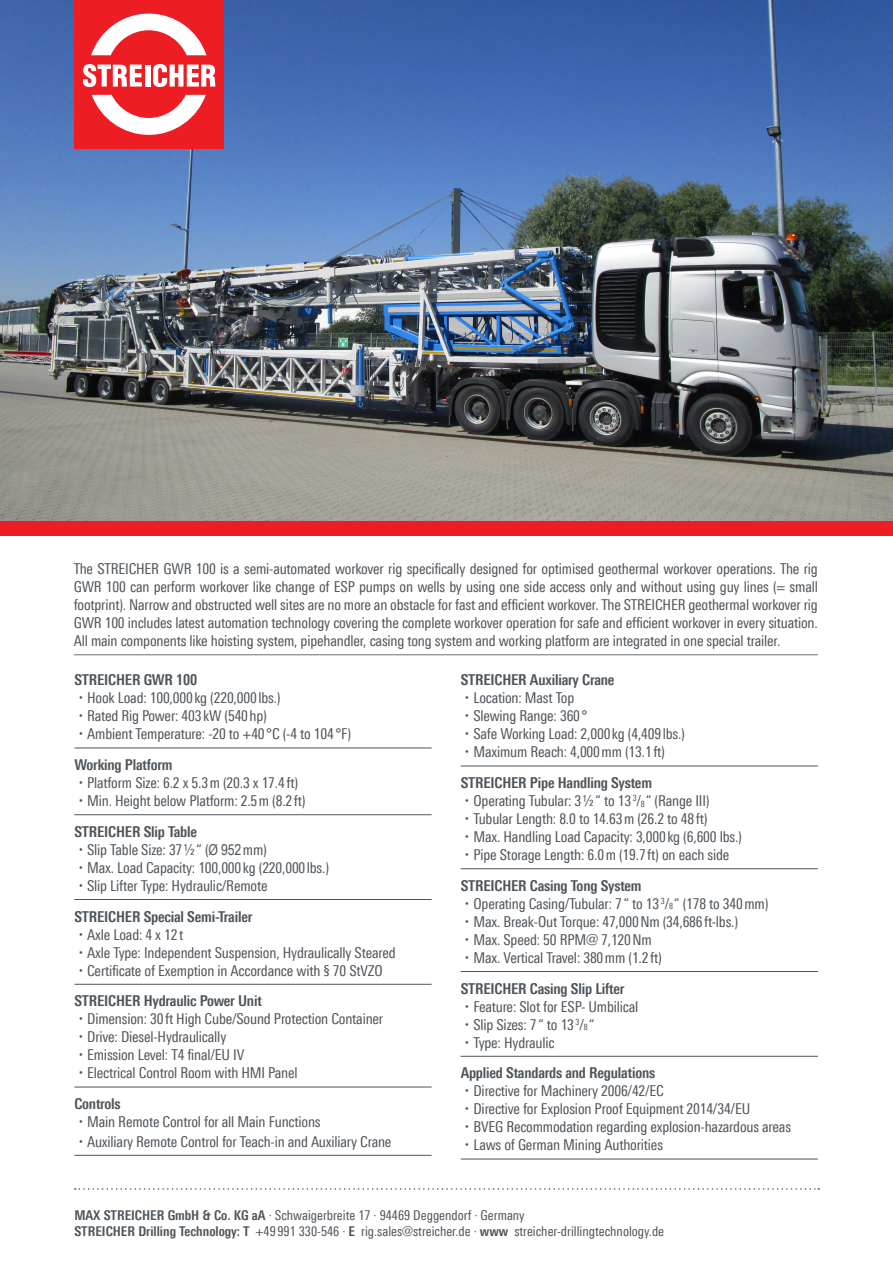
<style>
.page{position:relative;width:893px;height:1263px;background:#fff}
.page>*{position:absolute;margin:0;border:0;box-sizing:border-box;transform-origin:0 0}
.t1{font:15px/18px "Linotype Univers 420 Cn";letter-spacing:-.01em;color:#4d545a}
.t2{font:700 condensed 15px "Univers Next Pro";letter-spacing:-.01em;color:#4d545a}
.t3{font:13.5px/16.2px "Linotype Univers 420 Cn";color:#4d545a}
.s1{font-family:"Myriad Pro";font-size:21px}
.s2{font-family:"Arial Narrow"}
.s3{font-size:8.7px}
.s4{font-family:"Univers Next Pro";font-weight:700;font-stretch:condensed}
</style>
<div class="page">
<img style="left:0;top:0;width:893px;height:521px">
<div style="left:75px;top:0;width:148px;height:148px;background:#ee1d23"></div>
<svg style="left:91px;top:14px;width:115px;height:41px"></svg>
<svg style="left:92px;top:95px;width:114px;height:40px"></svg>
<svg style="left:83px;top:64px;width:59px;height:23px"></svg>
<div style="left:145px;top:65px;width:5px;height:22px;background:#fff"></div>
<svg style="left:153px;top:64px;width:62px;height:23px"></svg>
<svg style="left:75px;top:1188px;width:744px;height:2px"></svg>
<div style="left:0;top:521px;width:893px;height:15px;background:#ee1d23"></div>
<hr style="left:74px;top:654px;width:744px;height:1px;background:#6c6d70">
<hr style="left:74px;top:748px;width:358px;height:1px;background:#4d545a">
<hr style="left:74px;top:814px;width:358px;height:1px;background:#4d545a">
<hr style="left:74px;top:899px;width:358px;height:1px;background:#4d545a">
<hr style="left:74px;top:984px;width:358px;height:1px;background:#4d545a">
<hr style="left:74px;top:1087px;width:358px;height:1px;background:#4d545a">
<hr style="left:74px;top:1155px;width:358px;height:1px;background:#4d545a">
<hr style="left:461px;top:766px;width:357px;height:1px;background:#4d545a">
<hr style="left:461px;top:868px;width:357px;height:1px;background:#4d545a">
<hr style="left:461px;top:971px;width:357px;height:1px;background:#4d545a">
<hr style="left:461px;top:1056px;width:357px;height:1px;background:#4d545a">
<hr style="left:461px;top:1159px;width:357px;height:1px;background:#4d545a">
<p class="t3" style="left:333px;top:359px;width:5px">·</p>
<p class="t1" style="left:74px;top:560px;width:746px;text-align:justify">The STREICHER GWR 100 is a semi-automated workover rig specifically designed for optimised geothermal workover operations. The rig GWR 100 can perform workover like change of ESP pumps on wells by using one side access only and without using guy lines (= small footprint). Narrow and obstructed well sites are no more an obstacle for fast and efficient workover. The STREICHER geothermal workover rig GWR 100 includes latest automation technology covering the complete workover operation for safe and efficient workover in every situation.<br>All main components like hoisting system, pipehandler, casing tong system and working platform are integrated in one special trailer.</p>
<p class="t2" style="left:74px;top:671px;width:124px">STREICHER GWR 100</p>
<p class="t1" style="left:79px;top:689px;width:274px"><span class="s1">·</span> Hook Load: 100,000kg (220,000lbs.)<br><span class="s1">·</span> Rated Rig Power: 403kW (540hp)<br><span class="s1">·</span> Ambient Temperature: -20 to +40°C (-4 to 104°F)</p>
<p class="t2" style="left:74px;top:756px;width:100px">Working Platform</p>
<p class="t1" style="left:79px;top:774px;width:228px"><span class="s1">·</span> Platform Size: 6.2 x 5.3m (20.3 x 17.4ft) <span class="s1">·</span> Min. Height below Platform: 2.5m (8.2ft)</p>
<p class="t2" style="left:74px;top:822px;width:124px">STREICHER Slip Table</p>
<p class="t1" style="left:79px;top:840px;width:252px"><span class="s1">·</span> Slip Table Size: 37½“ (<span class="s2">Ø 952</span>mm)<br><span class="s1">·</span> Max. Load Capacity: 100,000kg (220,000lbs.) <span class="s1">·</span> Slip Lifter Type: Hydraulic/Remote</p>
<p class="t2" style="left:74px;top:907px;width:180px">STREICHER Special Semi-Trailer</p>
<p class="t1" style="left:79px;top:925px;width:319px"><span class="s1">·</span> Axle Load: 4 x 12t<br><span class="s1">·</span> Axle Type: Independent Suspension, Hydraulically Steared <span class="s1">·</span> Certificate of Exemption in Accordance with § 70 StVZO</p>
<p class="t2" style="left:74px;top:992px;width:189px">STREICHER Hydraulic Power Unit</p>
<p class="t1" style="left:79px;top:1010px;width:306px"><span class="s1">·</span> Dimension: 30ft High Cube/Sound Protection Container <span class="s1">·</span> Drive: Diesel-Hydraulically<br><span class="s1">·</span> Emission Level: T4 final/EU IV<br><span class="s1">·</span> Electrical Control Room with HMI Panel</p>
<p class="t2" style="left:74px;top:1095px;width:48px">Controls</p>
<p class="t1" style="left:79px;top:1112px;width:314px;line-height:19.5px"><span class="s1">·</span> Main Remote Control for all Main Functions<br><span class="s1">·</span> Auxiliary Remote Control for Teach-in and Auxiliary Crane</p>
<p class="t2" style="left:461px;top:671px;width:155px">STREICHER Auxiliary Crane</p>
<p class="t1" style="left:465px;top:689px;width:222px"><span class="s1">·</span> Location: Mast Top<br><span class="s1">·</span> Slewing Range: 360°<br><span class="s1">·</span> Safe Working Load: 2,000kg (4,409lbs.) <span class="s1">·</span> Maximum Reach: 4,000mm (13.1ft)</p>
<p class="t2" style="left:461px;top:774px;width:193px">STREICHER Pipe Handling System</p>
<p class="t1" style="left:465px;top:792px;width:278px"><span class="s1">·</span> Operating Tubular: 3½“ to 13 <sup>3</sup>/<span class="s3">8</span>“ (Range III)<br><span class="s1">·</span> Tubular Length: 8.0 to 14.63m (26.2 to 48ft)<br><span class="s1">·</span> Max. Handling Load Capacity: 3,000kg (6,600 lbs.) <span class="s1">·</span> Pipe Storage Length: 6.0m (19.7ft) on each side</p>
<p class="t2" style="left:461px;top:876px;width:183px">STREICHER Casing Tong System</p>
<p class="t1" style="left:465px;top:894px;width:305px"><span class="s1">·</span> Operating Casing/Tubular: 7“ to 13 <sup>3</sup>/<span class="s3">8</span>“ (178 to 340mm) <span class="s1">·</span> Max. Break-Out Torque: 47,000Nm (34,686ft-lbs.)<br><span class="s1">·</span> Max. Speed: 50 RPM@ 7,120Nm<br><span class="s1">·</span> Max. Vertical Travel: 380mm (1.2ft)</p>
<p class="t2" style="left:461px;top:979px;width:165px">STREICHER Casing Slip Lifter</p>
<p class="t1" style="left:465px;top:997px;width:175px"><span class="s1">·</span> Feature: Slot for ESP- Umbilical <span class="s1">·</span> Slip Sizes: 7“ to 13 <sup>3</sup>/<span class="s3">8</span>“<br><span class="s1">·</span> Type: Hydraulic</p>
<p class="t2" style="left:461px;top:1064px;width:196px">Applied Standards and Regulations</p>
<p class="t1" style="left:465px;top:1082px;width:328px"><span class="s1">·</span> Directive for Machinery 2006/42/EC<br><span class="s1">·</span> Directive for Explosion Proof Equipment 2014/34/EU<br><span class="s1">·</span> BVEG Recommodation regarding explosion-hazardous areas <span class="s1">·</span> Laws of German Mining Authorities</p>
<p class="t3" style="left:74px;top:1207px;width:591px"><span class="s4">MAX STREICHER GmbH &amp; Co. KG aA</span> · Schwaigerbreite 17 · 94469 Deggendorf · Germany<br><span class="s4">STREICHER Drilling Technology: T</span> +49 991 330-546 · <span class="s4">E</span> rig.sales@streicher.de · <span class="s4">www</span> streicher-drillingtechnology.de</p>
</div>
